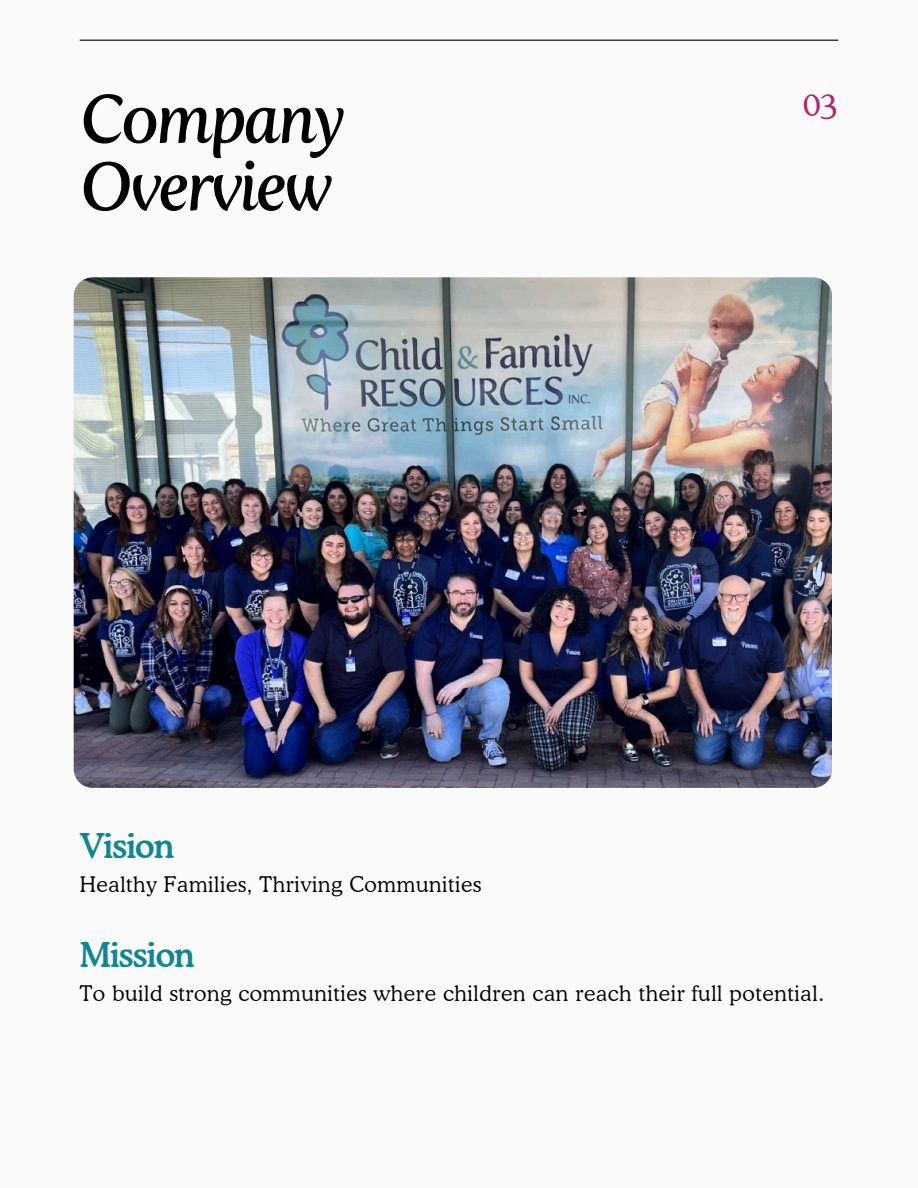
<style>
.page{position:relative;width:918px;height:1188px;background:#fafafa}
.page>*{position:absolute;margin:0;border:0;box-sizing:border-box;transform-origin:0 0}
.t1{font:italic 67.8px/67.5px "Fertigo Pro";letter-spacing:-.05em;color:#000}
.t2{font:500 34.2px "Cooper BT";letter-spacing:-.03em;color:#0f8791}
.t3{font:300 33.9px "Cooper BT";color:#b42371}
.t4{font:300 21.45px "Cooper BT";letter-spacing:.03em;color:#000}
</style>
<div class="page">
<hr style="left:80px;top:40px;width:758px;height:1px;background:#000">
<img style="left:74px;top:277px;width:758px;height:511px">
<h1 class="t1" style="left:80px;top:90px;width:268px">Company<br>Overview</h1>
<p class="t3" style="left:803px;top:83px;width:37px">03</p>
<h2 class="t2" style="left:80px;top:824px;width:96px">Vision</h2>
<h2 class="t4" style="left:80px;top:871px;width:403px">Healthy Families, Thriving Communities</h2>
<p class="t2" style="left:80px;top:934px;width:117px">Mission</p>
<p class="t4" style="left:80px;top:981px;width:746px">To build strong communities where children can reach their full potential.</p>
</div>
